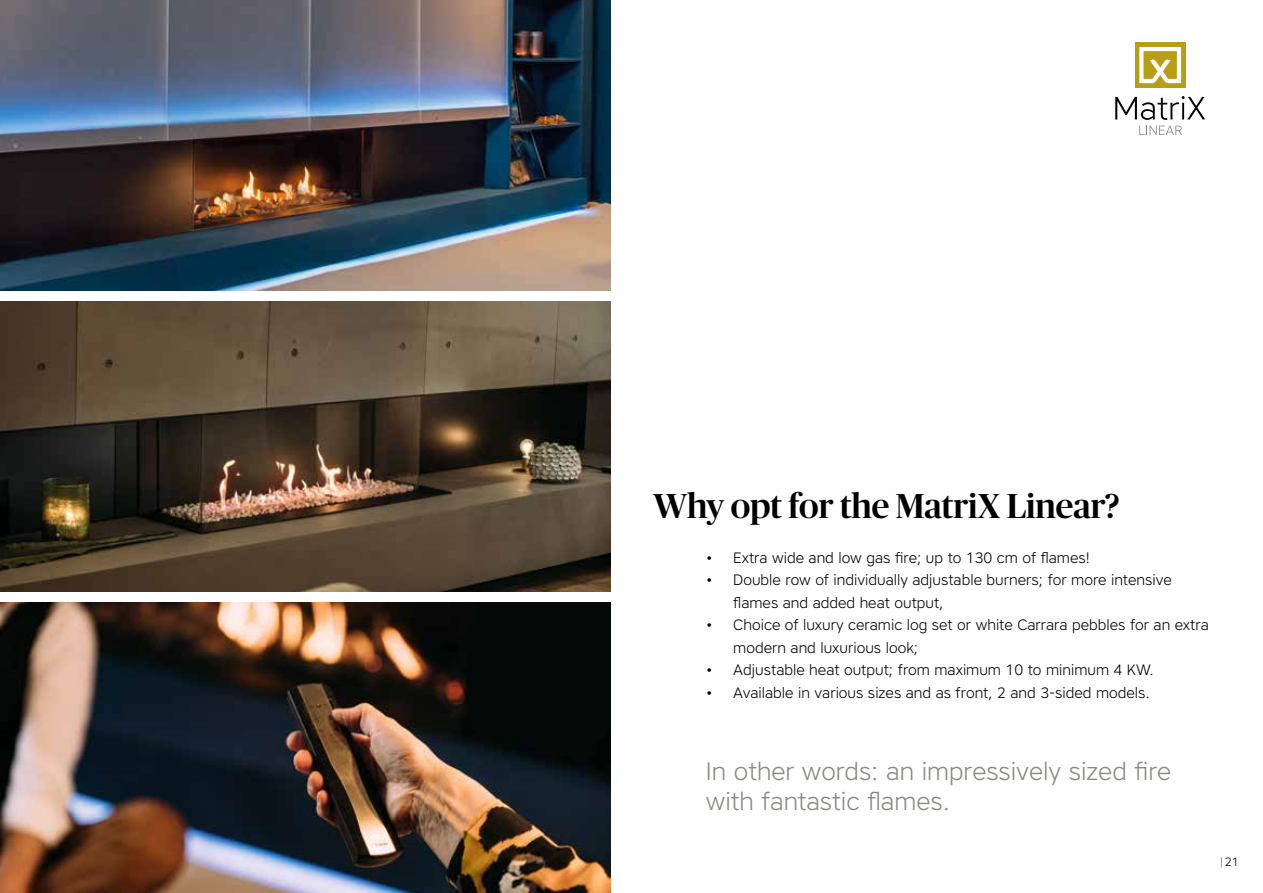
<style>
.page{position:relative;width:1263px;height:893px;background:#fff}
.page>*{position:absolute;margin:0;border:0;box-sizing:border-box;transform-origin:0 0}
.t1{font:500 34.5px "Publico Banner";color:#000}
.t2{font:300 25.05px/30.2px "Core Sans A35";color:#8b8883}
.t3{font:300 15px/22.5px "Core Sans A35";color:#000}
.t4{font:300 12px "Core Sans A35";color:#000}
.s1{font-family:"Publico Banner";font-weight:500}
</style>
<div class="page">
<img style="left:0;top:0;width:610px;height:291px">
<img style="left:0;top:301px;width:610px;height:291px">
<img style="left:0;top:602px;width:610px;height:291px">
<svg style="left:1115px;top:96px;width:90px;height:24px"></svg>
<div style="left:1135px;top:43px;width:50px;height:45px;background:#b99d15"></div>
<svg style="left:1139px;top:47px;width:42px;height:36px"></svg>
<svg style="left:1139px;top:126px;width:43px;height:9px"></svg>
<h1 class="t1" style="left:654px;top:482px;width:467px">Why opt for the MatriX Linear?</h1>
<p class="t3" style="left:706px;top:546px;width:385px">• Extra wide and low gas fire; up to 130 cm of flames!</p>
<p class="t3" style="left:733px;top:568px;width:440px;text-indent:-27px">• Double row of individually adjustable burners; for more intensive flames and added heat output,</p>
<p class="t3" style="left:733px;top:613px;width:477px;text-indent:-27px">• Choice of luxury ceramic log set or white Carrara pebbles for an extra modern and luxurious look;</p>
<p class="t3" style="left:706px;top:658px;width:449px">• Adjustable heat output; from maximum 10 to minimum 4 KW.</p>
<p class="t3" style="left:706px;top:681px;width:445px">• Available in various sizes and as front, 2 and 3-sided models.</p>
<h2 class="t2" style="left:706px;top:756px;width:467px">In other words: an impressively sized fire with fantastic flames.</h2>
<p class="t4" style="left:1220px;top:854px;width:20px"><span class="s1">|</span> 21</p>
</div>
